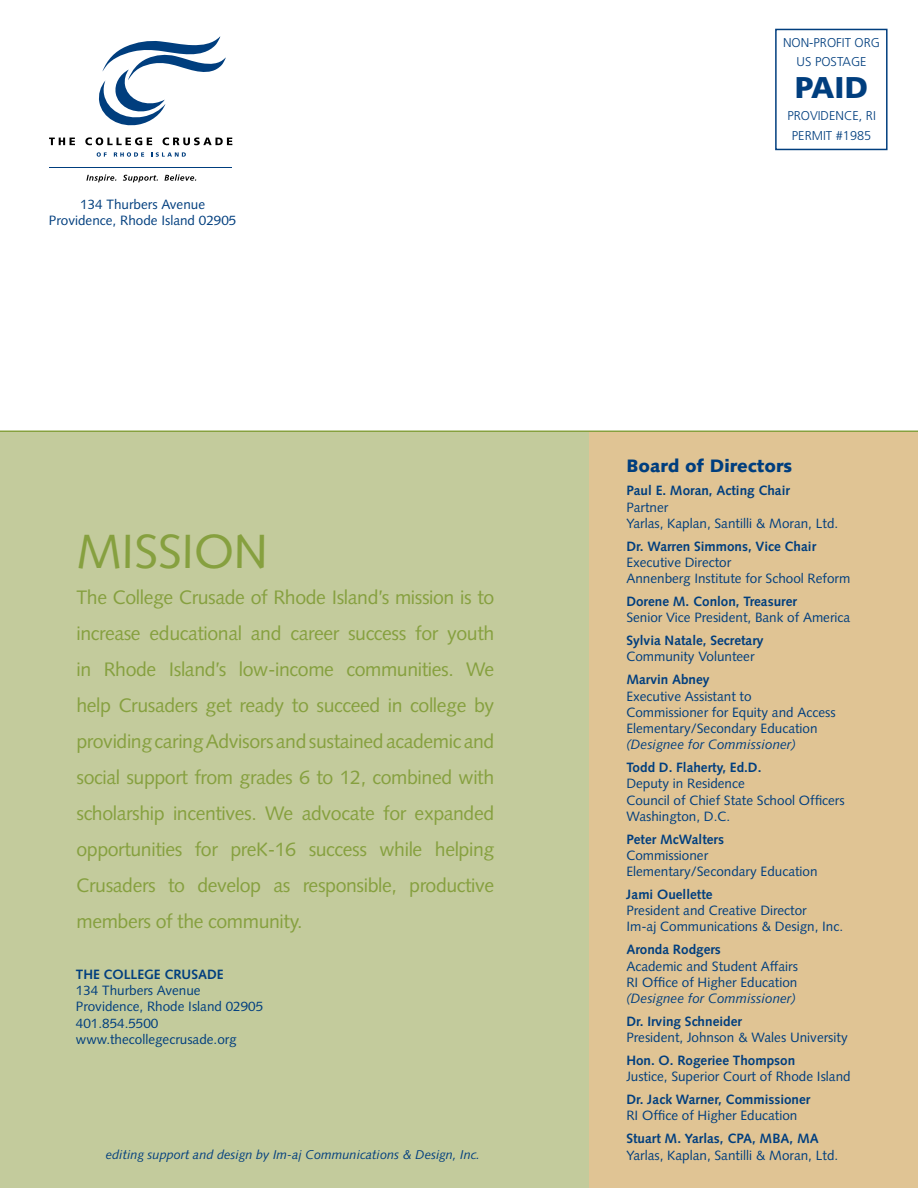
<style>
.page{position:relative;width:918px;height:1188px;background:#fff}
.page>*{position:absolute;margin:0;border:0;box-sizing:border-box;transform-origin:0 0}
.t1{font:48px "Syntax";letter-spacing:-.01em;color:#86a03f}
.t2{font:900 30px "Frutiger";color:#003e7e}
.t3{font:19.5px/36px "Syntax";letter-spacing:-.02em;color:#86a03f;text-align:justify}
.t4{font:900 18px "Syntax";color:#003e7e}
.t5{font:13.5px/16.2px "Syntax";color:#003e7e}
.t6{font:700 13.5px "Syntax";color:#003e7e}
.t7{font:italic 13.5px "Syntax";color:#003e7e}
.t8{font:italic 12.75px "Syntax";color:#003e7e}
.t9{font:300 12.75px/19.5px "Frutiger";color:#003e7e;text-align:center}
</style>
<div class="page">
<div style="left:587px;top:431px;width:331px;height:757px;background:#e0c494"></div>
<div style="left:0;top:431px;width:588px;height:757px;background:#c3cb9c"></div>
<svg style="left:99px;top:36px;width:127px;height:90px"></svg>
<svg style="left:49px;top:138px;width:26px;height:7px"></svg>
<svg style="left:85px;top:137px;width:67px;height:8px"></svg>
<svg style="left:163px;top:137px;width:69px;height:8px"></svg>
<svg style="left:97px;top:152px;width:10px;height:5px"></svg>
<svg style="left:114px;top:152px;width:30px;height:5px"></svg>
<svg style="left:152px;top:152px;width:34px;height:5px"></svg>
<hr style="left:49px;top:167px;width:183px;height:1px;background:#003e7e">
<svg style="left:86px;top:175px;width:30px;height:7px"></svg>
<svg style="left:123px;top:175px;width:35px;height:7px"></svg>
<svg style="left:164px;top:174px;width:32px;height:7px"></svg>
<hr style="left:0;top:430px;width:918px;height:2px;background:#86a03f">
<div style="left:775px;top:29px;width:113px;height:121px;border:2px solid #003e7e"></div>
<p class="t5" style="left:49px;top:196px;width:189px;text-align:center">134 Thurbers Avenue<br>Providence, Rhode Island 02905</p>
<h1 class="t1" style="left:76px;top:523px;width:193px">Mission</h1>
<p class="t3" style="left:76px;top:580px;width:419px">The College Crusade of Rhode Island’s mission is to increase educational and career success for youth in Rhode Island’s low-income communities. We help Crusaders get ready to succeed in college by providing caring Advisors and sustained academic and social support from grades 6 to 12, combined with scholarship incentives. We advocate for expanded opportunities for preK-16 success while helping Crusaders to develop as responsible, productive members of the community.</p>
<p class="t6" style="left:76px;top:967px;width:149px">The College Crusade</p>
<p class="t5" style="left:76px;top:982px;width:189px">134 Thurbers Avenue<br>Providence, Rhode Island 02905<br>401.854.5500 www.thecollegecrusade.org</p>
<p class="t8" style="left:106px;top:1147px;width:376px">editing support and design by Im-aj Communications &amp; Design, Inc.</p>
<p class="t9" style="left:783px;top:33px;width:99px">NON-PROFIT ORG<br>US POSTAGE</p>
<h2 class="t2" style="left:795px;top:69px;width:74px">PAID</h2>
<p class="t9" style="left:787px;top:106px;width:90px">PROVIDENCE, RI<br>PERMIT #1985</p>
<h3 class="t4" style="left:626px;top:456px;width:167px">Board of Directors</h3>
<p class="t6" style="left:626px;top:483px;width:165px">Paul E. Moran, Acting Chair</p>
<p class="t5" style="left:626px;top:499px;width:213px">Partner<br>Yarlas, Kaplan, Santilli &amp; Moran, Ltd.</p>
<p class="t6" style="left:626px;top:538px;width:191px">Dr. Warren Simmons, Vice Chair</p>
<p class="t5" style="left:626px;top:554px;width:225px">Executive Director<br>Annenberg I nstitute for School Reform</p>
<p class="t6" style="left:626px;top:594px;width:172px">Dorene M. Conlon, Treasurer</p>
<p class="t5" style="left:626px;top:610px;width:225px">Senior Vice President, Bank of America</p>
<p class="t6" style="left:626px;top:633px;width:139px">Sylvia Natale, Secretary</p>
<p class="t5" style="left:626px;top:649px;width:130px">Community Volunteer</p>
<p class="t6" style="left:626px;top:672px;width:85px">Marvin Abney</p>
<p class="t5" style="left:626px;top:688px;width:211px">Executive Assistant to<br>Commissioner for Equity and Access<br>Elementary/Secondary Education</p>
<p class="t7" style="left:626px;top:737px;width:171px">(Designee for Commissioner)</p>
<p class="t6" style="left:626px;top:760px;width:137px">Todd D. Flaherty, Ed.D.</p>
<p class="t5" style="left:626px;top:776px;width:220px">Deputy in Residence<br>Council of Chief State School Officers<br>Washington, D.C.</p>
<p class="t6" style="left:626px;top:831px;width:99px">Peter McWalters</p>
<p class="t5" style="left:626px;top:847px;width:193px">Commissioner<br>Elementary/Secondary Education</p>
<p class="t6" style="left:626px;top:887px;width:88px">Jami Ouellette</p>
<p class="t5" style="left:626px;top:903px;width:218px">President and Creative Director<br>I m-aj Communications &amp; Design, I nc.</p>
<p class="t6" style="left:626px;top:942px;width:96px">Aronda Rodgers</p>
<p class="t5" style="left:626px;top:958px;width:173px">Academic and Student Affairs<br>RI Office of Higher Education</p>
<p class="t7" style="left:626px;top:990px;width:171px">(Designee for Commissioner)</p>
<p class="t6" style="left:626px;top:1014px;width:117px">Dr. Irving Schneider</p>
<p class="t5" style="left:626px;top:1029px;width:223px">President, Johnson &amp; Wales University</p>
<p class="t6" style="left:626px;top:1053px;width:170px">Hon. O. Rogeriee Thompson</p>
<p class="t5" style="left:626px;top:1069px;width:226px">Justice, Superior Court of Rhode Island</p>
<p class="t6" style="left:626px;top:1092px;width:186px">Dr. Jack Warner, Commissioner</p>
<p class="t5" style="left:626px;top:1108px;width:173px">RI Office of Higher Education</p>
<p class="t6" style="left:626px;top:1131px;width:194px">Stuart M. Yarlas, CPA, MBA, MA</p>
<p class="t5" style="left:626px;top:1147px;width:213px">Yarlas, Kaplan, Santilli &amp; Moran, Ltd.</p>
</div>
